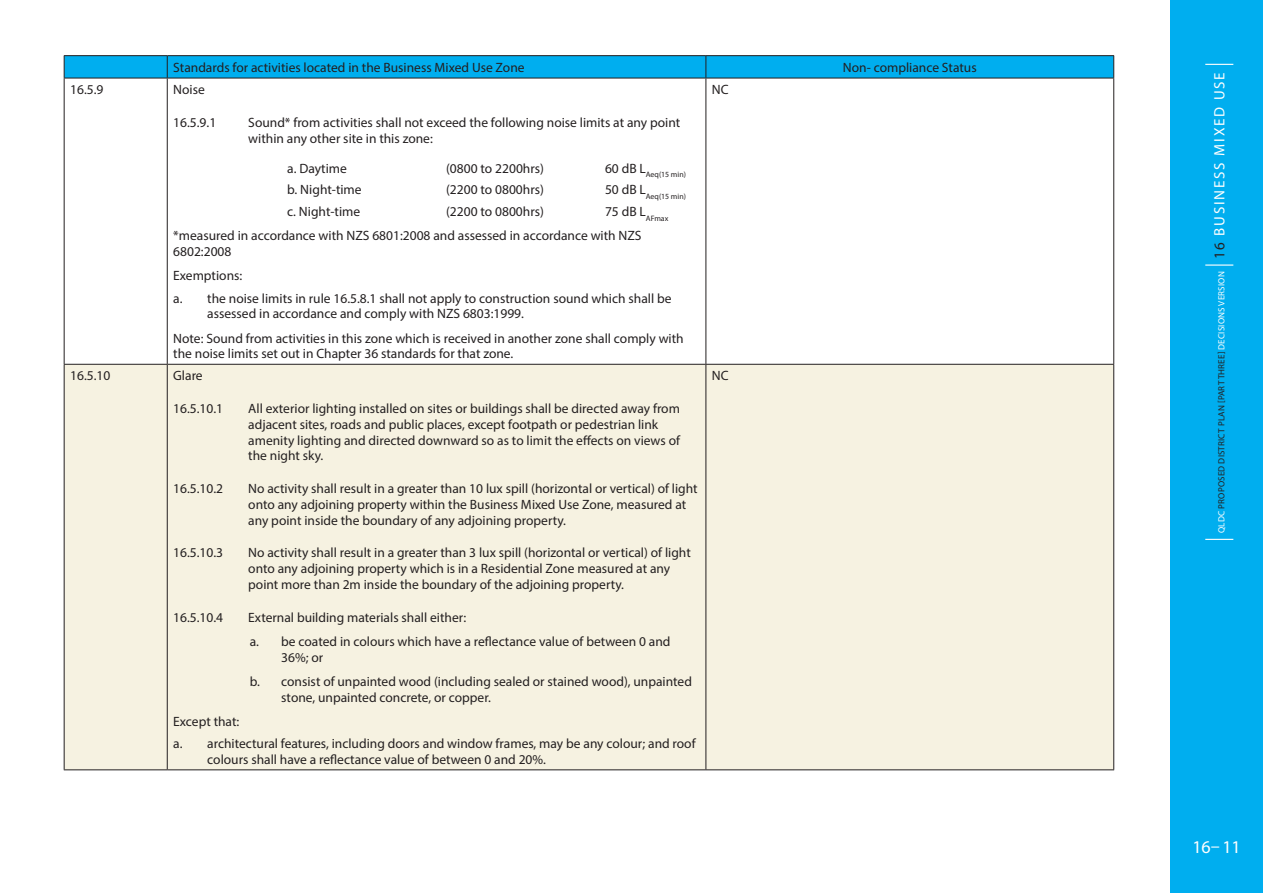
<style>
.page{position:relative;width:1263px;height:893px;background:#fff}
.page>*{position:absolute;margin:0;border:0;box-sizing:border-box;transform-origin:0 0}
.t1{font:18px "Myriad Pro";color:#fff}
.t2{font:13.5px/15.8px "Myriad Pro";color:#231f20}
.t3{font:9px "Myriad Pro";letter-spacing:.02em;color:#231f20}
.t4{font:7.8px "Myriad Pro";color:#231f20}
.s1{color:#fff}
.s2{font-size:15px}
.s3{font-size:15px;color:#fff}
</style>
<div class="page">
<div style="left:1170px;top:0;width:93px;height:893px;background:#00aeef"></div>
<svg style="left:1205px;top:539px;width:28px;height:1px"></svg>
<hr style="left:1205px;top:264px;width:28px;height:2px;background:#fff">
<svg style="left:1205px;top:64px;width:28px;height:1px"></svg>
<svg style="left:65px;top:79px;width:1048px;height:285px"></svg>
<div style="left:65px;top:365px;width:1048px;height:404px;background:#f6f2e1"></div>
<hr style="left:64px;top:78px;width:1px;height:286px;background:#231f20">
<hr style="left:167px;top:78px;width:1px;height:286px;background:#231f20">
<hr style="left:705px;top:78px;width:1px;height:286px;background:#231f20">
<hr style="left:1113px;top:78px;width:1px;height:286px;background:#231f20">
<hr style="left:64px;top:364px;width:103px;height:1px;background:#231f20">
<hr style="left:64px;top:365px;width:1px;height:404px;background:#231f20">
<hr style="left:167px;top:364px;width:539px;height:1px;background:#231f20">
<hr style="left:167px;top:365px;width:1px;height:404px;background:#231f20">
<hr style="left:706px;top:364px;width:408px;height:1px;background:#231f20">
<hr style="left:705px;top:365px;width:1px;height:404px;background:#231f20">
<hr style="left:1113px;top:365px;width:1px;height:404px;background:#231f20">
<hr style="left:64px;top:769px;width:103px;height:1px;background:#231f20">
<hr style="left:167px;top:769px;width:539px;height:1px;background:#231f20">
<hr style="left:706px;top:769px;width:408px;height:1px;background:#231f20">
<hr style="left:64px;top:55px;width:103px;height:1px;background:#231f20">
<hr style="left:167px;top:55px;width:539px;height:1px;background:#231f20">
<hr style="left:706px;top:55px;width:408px;height:1px;background:#231f20">
<svg style="left:64px;top:56px;width:1050px;height:22px;background:#01a9e8"></svg>
<hr style="left:64px;top:78px;width:103px;height:1px;background:#231f20">
<hr style="left:167px;top:78px;width:539px;height:1px;background:#231f20">
<hr style="left:706px;top:78px;width:408px;height:1px;background:#231f20">
<p class="t2" style="left:173px;top:59px;width:353px">Standards for activities located in the Business Mixed Use Zone</p>
<p class="t2" style="left:843px;top:59px;width:135px">Non- compliance Status</p>
<p class="t2" style="left:70px;top:81px;width:35px">16.5.9</p>
<p class="t2" style="left:173px;top:82px;width:33px">Noise</p>
<p class="t2" style="left:173px;top:114px;width:45px">16.5.9.1</p>
<p class="t2" style="left:248px;top:114px;width:433px">Sound* from activities shall not exceed the following noise limits at any point within any other site in this zone:</p>
<p class="t2" style="left:287px;top:160px;width:61px">a. Daytime</p>
<p class="t2" style="left:446px;top:160px;width:99px">(0800 to 2200hrs)</p>
<p class="t4" style="left:605px;top:170px;width:82px"><sup>60</sup> <sup>dB</sup> <sup>L</sup>Aeq(15 min)</p>
<p class="t2" style="left:287px;top:182px;width:76px">b. Night-time</p>
<p class="t2" style="left:446px;top:182px;width:99px">(2200 to 0800hrs)</p>
<p class="t4" style="left:605px;top:192px;width:82px"><sup>50</sup> <sup>dB</sup> <sup>L</sup>Aeq(15 min)</p>
<p class="t2" style="left:287px;top:203px;width:74px">c. Night-time</p>
<p class="t2" style="left:446px;top:203px;width:99px">(2200 to 0800hrs)</p>
<p class="t2" style="left:173px;top:199px;width:497px;line-height:24.3px;text-indent:432px">75 dB L<sub>AFmax </sub>*measured in accordance with NZS 6801:2008 and assessed in accordance with NZS</p>
<p class="t2" style="left:173px;top:239px;width:71px;line-height:24.3px">6802:2008<br>Exemptions:</p>
<p class="t2" style="left:207px;top:290px;width:466px;text-indent:-34px">a. the noise limits in rule 16.5.8.1 shall not apply to construction sound which shall be assessed in accordance and comply with NZS 6803:1999.</p>
<p class="t2" style="left:173px;top:330px;width:512px">Note: Sound from activities in this zone which is received in another zone shall comply with the noise limits set out in Chapter 36 standards for that zone.</p>
<p class="t2" style="left:70px;top:367px;width:42px">16.5.10</p>
<p class="t2" style="left:173px;top:368px;width:31px">Glare</p>
<p class="t2" style="left:173px;top:401px;width:51px">16.5.10.1</p>
<p class="t2" style="left:248px;top:401px;width:433px">All exterior lighting installed on sites or buildings shall be directed away from adjacent sites, roads and public places, except footpath or pedestrian link amenity lighting and directed downward so as to limit the effects on views of the night sky.</p>
<p class="t2" style="left:173px;top:481px;width:51px">16.5.10.2</p>
<p class="t2" style="left:248px;top:481px;width:451px">No activity shall result in a greater than 10 lux spill (horizontal or vertical) of light onto any adjoining property within the Business Mixed Use Zone, measured at any point inside the boundary of any adjoining property.</p>
<p class="t2" style="left:173px;top:545px;width:51px">16.5.10.3</p>
<p class="t2" style="left:248px;top:545px;width:444px">No activity shall result in a greater than 3 lux spill (horizontal or vertical) of light onto any adjoining property which is in a Residential Zone measured at any point more than 2m inside the boundary of the adjoining property.</p>
<p class="t2" style="left:173px;top:609px;width:51px">16.5.10.4</p>
<p class="t2" style="left:248px;top:605px;width:424px;line-height:24.3px">External building materials shall either:<br>a. be coated in colours which have a reflectance value of between 0 and</p>
<p class="t2" style="left:250px;top:645px;width:444px;line-height:24.3px;text-indent:31px">36%; or<br>b. consist of unpainted wood (including sealed or stained wood), unpainted</p>
<p class="t2" style="left:281px;top:689px;width:211px">stone, unpainted concrete, or copper.</p>
<p class="t2" style="left:173px;top:710px;width:524px;line-height:22.2px">Except that:<br>a. architectural features, including doors and window frames, may be any colour; and roof</p>
<p class="t2" style="left:207px;top:751px;width:340px">colours shall have a reflectance value of between 0 and 20%.</p>
<p class="t2" style="left:712px;top:82px;width:18px">NC</p>
<p class="t2" style="left:712px;top:368px;width:18px">NC</p>
<p class="t3" style="left:1216px;top:533px;width:461px;rotate:-90deg"><span class="s1">QLDC</span> PROPOSED DISTRICT PLAN [PART THREE] <span class="s1">DECISIONS VERSION</span> <span class="s2">16</span> <span class="s3">business mi xed use</span></p>
<h1 class="t1" style="left:1192px;top:836px;width:50px">16– 11</h1>
</div>
